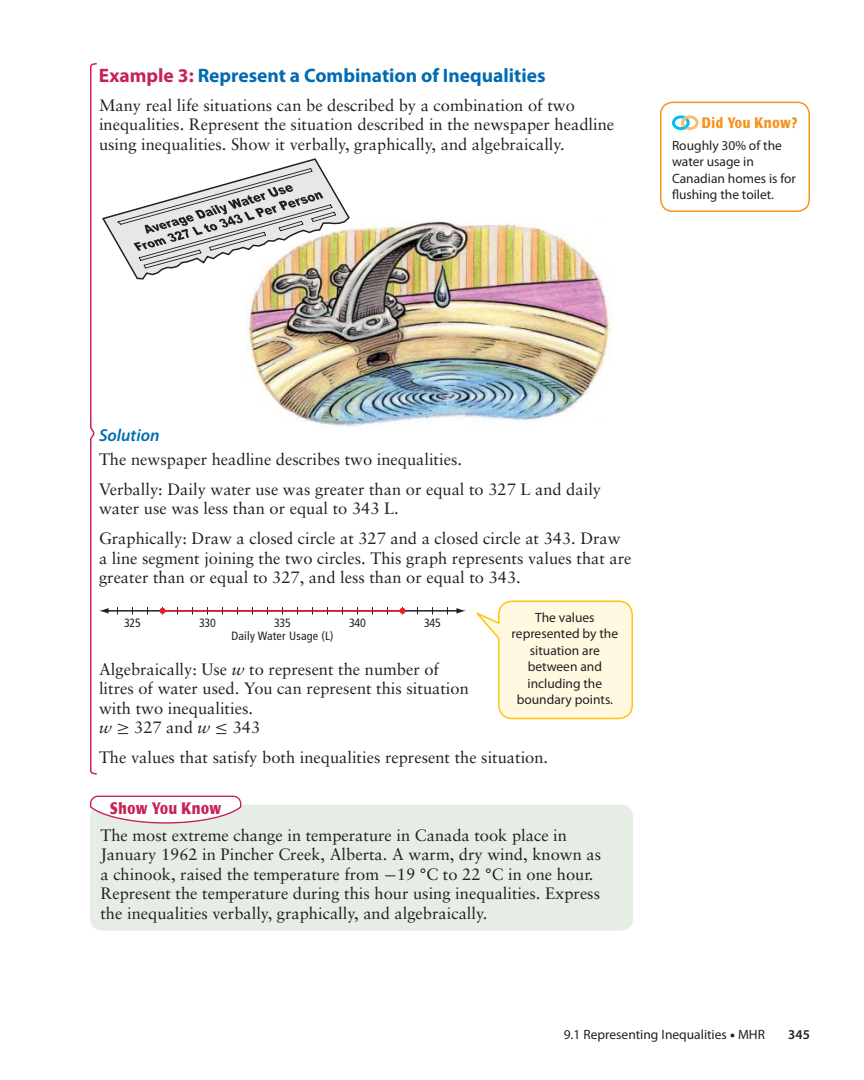
<style>
.page{position:relative;width:864px;height:1080px;background:#fff}
.page>*{position:absolute;margin:0;border:0;box-sizing:border-box;transform-origin:0 0}
.t1{font:700 19.5px "Myriad Pro";color:#006cb2}
.t2{font:italic 600 17.25px "Myriad Pro";color:#006cb2}
.t3{font:16.5px/19.5px "Sabon";color:#231f20}
.t4{font:700 16.35px "Poppl Laudatio";letter-spacing:.04em;color:#c82254;scale:.8 1}
.t5{font:700 15px "Poppl Laudatio";letter-spacing:.05em;color:#f7931d;scale:.8 1}
.t6{font:13.5px/16.5px "Myriad Pro";color:#231f20}
.t7{font:600 13.5px "Myriad Pro";color:#231f20}
.t8{font:condensed 12px/13.5px "Frutiger";letter-spacing:.02em;color:#231f20;text-align:center}
.t9{font:condensed 12px "Frutiger";color:#231f20}
.s1{color:#c82254}
.s2{font-style:italic}
.s3{font-family:"Uni Math"}
.s4{font-weight:900}
</style>
<div class="page">
<hr style="left:107px;top:610px;width:351px;height:2px;background:#231f20">
<hr style="left:162px;top:610px;width:241px;height:2px;background:#ed1c24">
<svg style="left:400px;top:607px;width:6px;height:8px"></svg>
<div style="left:90px;top:805px;width:543px;height:126px;background:#e5ede5;border-radius:12px"></div>
<svg style="left:90px;top:796px;width:151px;height:28px"></svg>
<svg style="left:672px;top:115px;width:27px;height:15px"></svg>
<div style="left:660px;top:102px;width:150px;height:110px;border:2px solid #f7931d;border-radius:12px"></div>
<svg style="left:456px;top:600px;width:177px;height:120px"></svg>
<img style="left:351px;top:221px;width:262px;height:206px">
<svg style="left:90px;top:63px;width:261px;height:712px"></svg>
<p class="t1" style="left:99px;top:63px;width:448px"><span class="s1">Example 3:</span> Represent a Combination of Inequalities</p>
<p class="t3" style="left:99px;top:95px;width:517px">Many real life situations can be described by a combination of two inequalities. Represent the situation described in the newspaper headline using inequalities. Show it verbally, graphically, and algebraically.</p>
<p class="t5" style="left:702px;top:114px;width:121px">Did You Know?</p>
<p class="t6" style="left:672px;top:137px;width:125px">Roughly 30% of the water usage in<br>Canadian homes is for flushing the toilet.</p>
<p class="t2" style="left:99px;top:424px;width:62px">Solution</p>
<p class="t3" style="left:99px;top:444px;width:504px;line-height:30px">The newspaper headline describes two inequalities.<br>Verbally: Daily water use was greater than or equal to 327 L and daily</p>
<p class="t3" style="left:99px;top:493px;width:523px;line-height:30px">water use was less than or equal to 343 L.<br>Graphically: Draw a closed circle at 327 and a closed circle at 343. Draw</p>
<p class="t3" style="left:99px;top:548px;width:534px">a line segment joining the two circles. This graph represents values that are greater than or equal to 327, and less than or equal to 343.</p>
<p class="t9" style="left:124px;top:615px;width:18px">325</p>
<p class="t9" style="left:199px;top:615px;width:18px">330</p>
<p class="t8" style="left:231px;top:616px;width:104px">335<br>Daily Water Usage (L)</p>
<p class="t9" style="left:349px;top:615px;width:18px">340</p>
<p class="t9" style="left:424px;top:615px;width:18px">345</p>
<p class="t3" style="left:99px;top:659px;width:371px">Algebraically: Use <span class="s2">w</span> to represent the number of litres of water used. You can represent this situation with two inequalities.<br><span class="s2">w</span> <span class="s3">≥</span> 327 and <span class="s2">w</span> <span class="s3">≤</span> 343</p>
<p class="t3" style="left:99px;top:747px;width:451px">The values that satisfy both inequalities represent the situation.</p>
<p class="t6" style="left:512px;top:609px;width:108px;text-align:center">The values represented by the situation are between and including the boundary points.</p>
<p class="t4" style="left:110px;top:799px;width:141px">Show You Know</p>
<p class="t3" style="left:100px;top:825px;width:502px">The most extreme change in temperature in Canada took place in January 1962 in Pincher Creek, Alberta. A warm, dry wind, known as a chinook, raised the temperature from <span class="s3">-</span>19 °C to 22 °C in one hour.<br>Represent the temperature during this hour using inequalities. Express the inequalities verbally, graphically, and algebraically.</p>
<p class="t6" style="left:564px;top:1026px;width:203px">9.1 Representing Inequalities <span class="s4">•</span> MHR</p>
<p class="t7" style="left:788px;top:1026px;width:23px">345</p>
</div>
